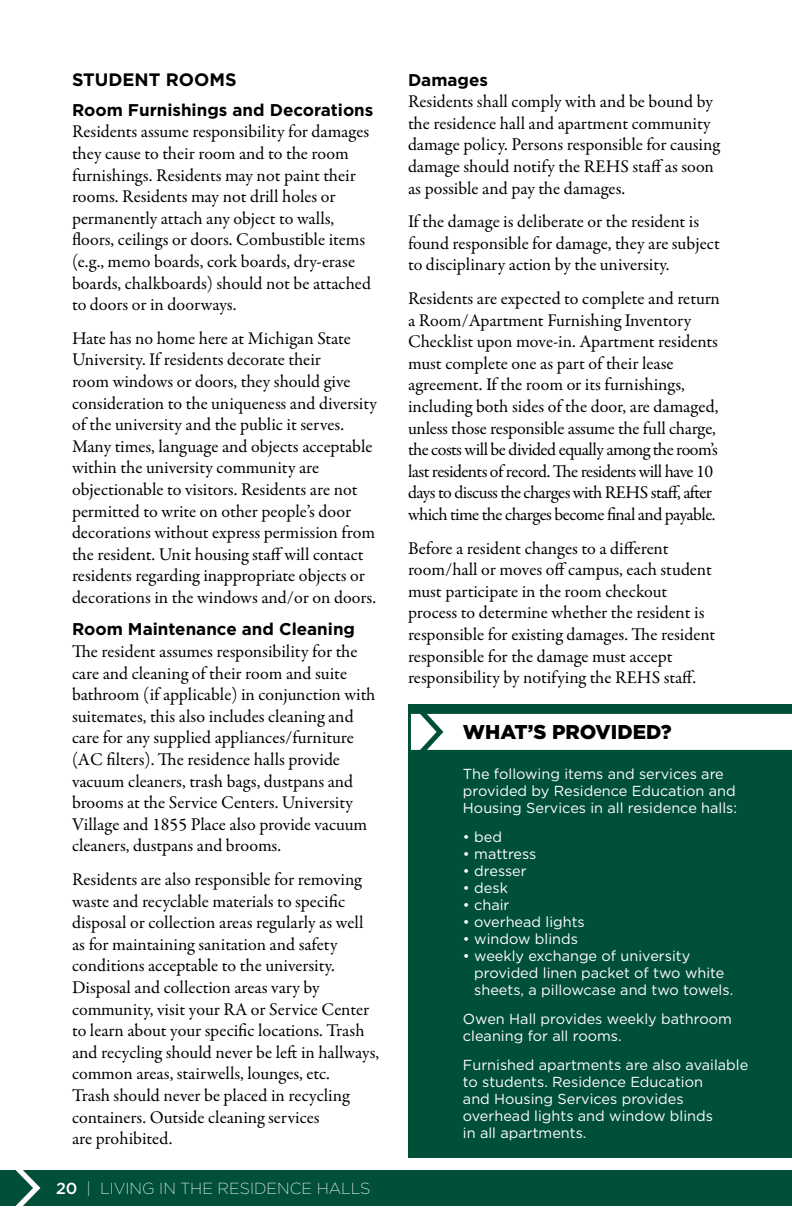
<style>
.page{position:relative;width:792px;height:1224px;background:#fff}
.page>*{position:absolute;margin:0;border:0;box-sizing:border-box;transform-origin:0 0}
.t1{font:900 20px "Gotham";color:#000}
.t2{font:18px/21.6px "Garamond Premr Pro";color:#000}
.t3{font:700 18px "Gotham";color:#000}
.t4{font:700 17px "Gotham";color:#000}
.t5{font:200 16px "Gotham";color:#fff}
.t6{font:14.4px/17px "Gotham";color:#fff}
.s1{font-weight:500}
</style>
<div class="page">
<div style="left:0;top:1170px;width:792px;height:36px;background:#004f39"></div>
<div style="left:409px;top:704px;width:383px;height:454px;background:#004f39"></div>
<div style="left:411px;top:714px;width:381px;height:36px;background:#fff"></div>
<p class="t3" style="left:72px;top:68px;width:166px">STUDENT ROOMS</p>
<p class="t4" style="left:72px;top:99px;width:303px">Room Furnishings and Decorations</p>
<p class="t2" style="left:72px;top:121px;width:301px">Residents assume responsibility for damages they cause to their room and to the room furnishings. Residents may not paint their rooms. Residents may not drill holes or permanently attach any object to walls, floors, ceilings or doors. Combustible items (e.g., memo boards, cork boards, dry-erase boards, chalkboards) should not be attached to doors or in doorways.</p>
<p class="t2" style="left:72px;top:328px;width:307px">Hate has no home here at Michigan State University. If residents decorate their<br>room windows or doors, they should give consideration to the uniqueness and diversity of the university and the public it serves.<br>Many times, language and objects acceptable within the university community are objectionable to visitors. Residents are not permitted to write on other people’s door decorations without express permission from the resident. Unit housing staff will contact residents regarding inappropriate objects or decorations in the windows and/or on doors.</p>
<p class="t4" style="left:72px;top:618px;width:285px">Room Maintenance and Cleaning</p>
<p class="t2" style="left:72px;top:641px;width:305px">The resident assumes responsibility for the care and cleaning of their room and suite bathroom (if applicable) in conjunction with suitemates, this also includes cleaning and care for any supplied appliances/furniture (AC filters). The residence halls provide vacuum cleaners, trash bags, dustpans and brooms at the Service Centers. University Village and 1855 Place also provide vacuum cleaners, dustpans and brooms.</p>
<p class="t2" style="left:72px;top:869px;width:309px">Residents are also responsible for removing waste and recyclable materials to specific disposal or collection areas regularly as well as for maintaining sanitation and safety conditions acceptable to the university.<br>Disposal and collection areas vary by community, visit your RA or Service Center to learn about your specific locations. Trash and recycling should never be left in hallways, common areas, stairwells, lounges, etc.<br>Trash should never be placed in recycling containers. Outside cleaning services<br>are prohibited.</p>
<p class="t5" style="left:56px;top:1179px;width:316px"><span class="s1">20</span> | LIVING IN THE RESIDENCE HALLS</p>
<p class="t4" style="left:408px;top:68px;width:82px">Damages</p>
<p class="t2" style="left:408px;top:91px;width:313px">Residents shall comply with and be bound by the residence hall and apartment community damage policy. Persons responsible for causing damage should notify the REHS staff as soon as possible and pay the damages.</p>
<p class="t2" style="left:408px;top:211px;width:313px">If the damage is deliberate or the resident is found responsible for damage, they are subject to disciplinary action by the university.</p>
<p class="t2" style="left:408px;top:288px;width:314px">Residents are expected to complete and return a Room/Apartment Furnishing Inventory Checklist upon move-in. Apartment residents must complete one as part of their lease agreement. If the room or its furnishings, including both sides of the door, are damaged, unless those responsible assume the full charge, the costs will be divided equally among the room’s last residents of record. The residents will have 10 days to discuss the charges with REHS staff, after which time the charges become final and payable.</p>
<p class="t2" style="left:408px;top:538px;width:309px">Before a resident changes to a different room/hall or moves off campus, each student must participate in the room checkout process to determine whether the resident is responsible for existing damages. The resident responsible for the damage must accept responsibility by notifying the REHS staff.</p>
<p class="t1" style="left:463px;top:718px;width:210px">WHAT’S PROVIDED?</p>
<p class="t6" style="left:463px;top:765px;width:276px">The following items and services are provided by Residence Education and<br>Housing Services in all residence halls:</p>
<p class="t6" style="left:463px;top:828px;width:41px">• bed</p>
<p class="t6" style="left:463px;top:845px;width:75px">• mattress</p>
<p class="t6" style="left:463px;top:862px;width:65px">• dresser</p>
<p class="t6" style="left:463px;top:879px;width:46px">• desk</p>
<p class="t6" style="left:463px;top:896px;width:48px">• chair</p>
<p class="t6" style="left:463px;top:913px;width:123px">• overhead lights</p>
<p class="t6" style="left:463px;top:930px;width:117px">• window blinds</p>
<p class="t6" style="left:474px;top:947px;width:258px;text-indent:-11px">• weekly exchange of university provided linen packet of two white sheets, a pillowcase and two towels.</p>
<p class="t6" style="left:463px;top:1010px;width:271px">Owen Hall provides weekly bathroom cleaning for all rooms.</p>
<p class="t6" style="left:463px;top:1056px;width:287px">Furnished apartments are also available to students. Residence Education<br>and Housing Services provides overhead lights and window blinds<br>in all apartments.</p>
</div>
